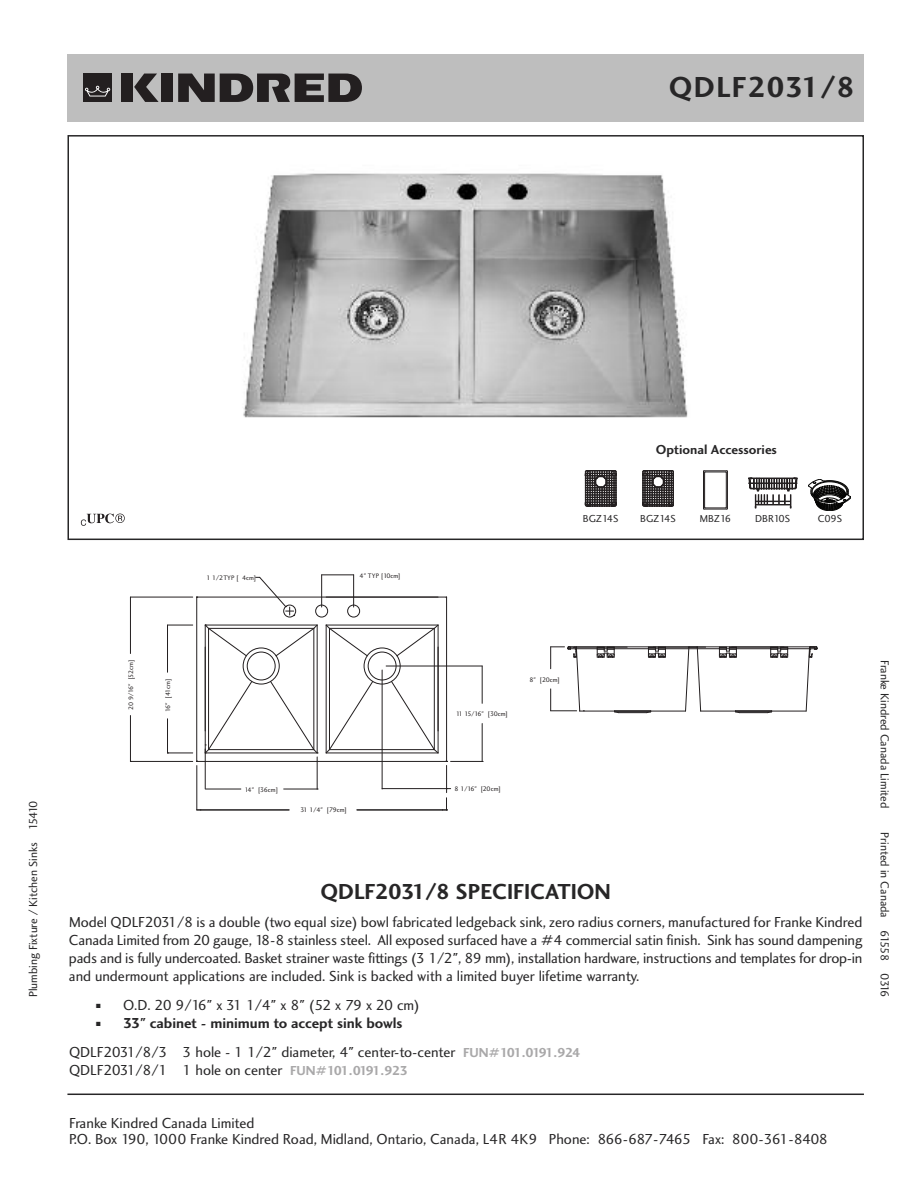
<style>
.page{position:relative;width:918px;height:1188px;background:#fff}
.page>*{position:absolute;margin:0;border:0;box-sizing:border-box;transform-origin:0 0}
.t1{font:30px "Charlotte Sans Bold Plain";letter-spacing:.05em;color:#272627}
.t2{font:22.5px "Charlotte Sans Bold Plain";color:#272627}
.t3{font:15px/18px "Charlotte Sans Book Plain";color:#272627}
.t4{font:15px "Charlotte Sans Bold Plain";color:#272627}
.t5{font:15px "Charlotte Sans Book Plain";letter-spacing:-.07em;color:#272627}
.t6{font:13.5px "Charlotte Sans Bold Plain";color:#272627}
.t7{font:12px "Charlotte Sans Book Plain";color:#272627}
.t8{font:10.5px "Charlotte Sans Book Plain";color:#272627}
.t9{font:6.75px "Charlotte Sans Book Plain";color:#231f20}
.t10{font:6.75px "Charlotte Sans Book Plain";letter-spacing:-.12em;color:#231f20}
.s1{font-family:"Charlotte Sans Bold Plain";font-size:13.5px;color:#a9a8a9}
</style>
<div class="page">
<div style="left:68px;top:54px;width:796px;height:68px;background:#bebebe"></div>
<img style="left:243px;top:173px;width:476px;height:299px">
<div style="left:68px;top:135px;width:796px;height:405px;border:2px solid #272627"></div>
<hr style="left:196px;top:597px;width:1px;height:164px;background:#231f20">
<hr style="left:446px;top:597px;width:1px;height:164px;background:#231f20">
<hr style="left:197px;top:597px;width:250px;height:1px;background:#231f20">
<hr style="left:197px;top:761px;width:250px;height:1px;background:#231f20">
<hr style="left:317px;top:625px;width:1px;height:128px;background:#231f20">
<hr style="left:326px;top:625px;width:1px;height:128px;background:#231f20">
<hr style="left:205px;top:753px;width:112px;height:1px;background:#231f20">
<hr style="left:326px;top:753px;width:112px;height:1px;background:#231f20">
<hr style="left:205px;top:625px;width:112px;height:1px;background:#231f20">
<hr style="left:326px;top:625px;width:112px;height:1px;background:#231f20">
<div style="left:315px;top:605px;width:13px;height:12px;border:1px solid #231f20;border-radius:50%"></div>
<div style="left:347px;top:605px;width:13px;height:12px;border:1px solid #231f20;border-radius:50%"></div>
<div style="left:283px;top:605px;width:13px;height:12px;border:1px solid #231f20;border-radius:50%"></div>
<div style="left:247px;top:652px;width:29px;height:28px;border:1px solid #231f20;border-radius:50%"></div>
<div style="left:243px;top:648px;width:37px;height:36px;border:1px solid #231f20;border-radius:50%"></div>
<div style="left:368px;top:652px;width:28px;height:28px;border:1px solid #231f20;border-radius:50%"></div>
<div style="left:364px;top:648px;width:37px;height:36px;border:1px solid #231f20;border-radius:50%"></div>
<hr style="left:438px;top:647px;width:1px;height:84px;background:#231f20">
<hr style="left:205px;top:647px;width:1px;height:84px;background:#231f20">
<svg style="left:325px;top:624px;width:43px;height:33px"></svg>
<svg style="left:396px;top:624px;width:43px;height:33px"></svg>
<svg style="left:325px;top:681px;width:49px;height:73px"></svg>
<svg style="left:391px;top:681px;width:48px;height:73px"></svg>
<svg style="left:275px;top:624px;width:43px;height:33px"></svg>
<hr style="left:130px;top:597px;width:63px;height:1px;background:#231f20">
<hr style="left:130px;top:761px;width:63px;height:1px;background:#231f20">
<hr style="left:130px;top:597px;width:1px;height:57px;background:#231f20">
<hr style="left:130px;top:716px;width:1px;height:45px;background:#231f20">
<svg style="left:550px;top:646px;width:268px;height:67px"></svg>
<svg style="left:256px;top:576px;width:39px;height:40px"></svg>
<hr style="left:205px;top:749px;width:1px;height:40px;background:#231f20">
<hr style="left:317px;top:757px;width:1px;height:32px;background:#231f20">
<hr style="left:205px;top:789px;width:36px;height:1px;background:#231f20">
<hr style="left:284px;top:789px;width:33px;height:1px;background:#231f20">
<svg style="left:270px;top:681px;width:48px;height:73px"></svg>
<hr style="left:321px;top:575px;width:1px;height:32px;background:#231f20">
<hr style="left:353px;top:575px;width:1px;height:32px;background:#231f20">
<hr style="left:322px;top:575px;width:32px;height:1px;background:#231f20">
<svg style="left:168px;top:625px;width:25px;height:1px"></svg>
<hr style="left:167px;top:625px;width:1px;height:47px;background:#231f20">
<hr style="left:167px;top:719px;width:1px;height:34px;background:#231f20">
<svg style="left:204px;top:624px;width:43px;height:33px"></svg>
<svg style="left:204px;top:681px;width:49px;height:73px"></svg>
<svg style="left:168px;top:753px;width:25px;height:1px"></svg>
<hr style="left:382px;top:670px;width:1px;height:119px;background:#231f20">
<hr style="left:382px;top:788px;width:69px;height:1px;background:#231f20">
<hr style="left:386px;top:666px;width:96px;height:1px;background:#231f20">
<hr style="left:451px;top:761px;width:31px;height:1px;background:#231f20">
<hr style="left:482px;top:666px;width:1px;height:37px;background:#231f20">
<hr style="left:482px;top:724px;width:1px;height:37px;background:#231f20">
<hr style="left:196px;top:766px;width:1px;height:44px;background:#231f20">
<hr style="left:201px;top:810px;width:88px;height:1px;background:#231f20">
<hr style="left:357px;top:810px;width:86px;height:1px;background:#231f20">
<svg style="left:443px;top:760px;width:5px;height:51px"></svg>
<hr style="left:67px;top:1094px;width:797px;height:1px;background:#272627">
<svg style="left:81px;top:514px;width:44px;height:12px"></svg>
<svg style="left:134px;top:74px;width:25px;height:28px"></svg>
<div style="left:161px;top:74px;width:12px;height:28px;background:#231f20"></div>
<svg style="left:178px;top:74px;width:184px;height:28px"></svg>
<div style="left:84px;top:74px;width:28px;height:28px;background:#231f20"></div>
<div style="left:121px;top:74px;width:12px;height:28px;background:#231f20"></div>
<svg style="left:85px;top:86px;width:25px;height:11px"></svg>
<hr style="left:727px;top:471px;width:1px;height:37px;background:#231f20">
<hr style="left:726px;top:473px;width:1px;height:34px;background:#231f20">
<svg style="left:703px;top:507px;width:25px;height:3px"></svg>
<hr style="left:704px;top:473px;width:1px;height:34px;background:#231f20">
<svg style="left:704px;top:471px;width:24px;height:2px"></svg>
<hr style="left:703px;top:471px;width:1px;height:37px;background:#231f20">
<svg style="left:642px;top:470px;width:32px;height:37px"></svg>
<svg style="left:585px;top:470px;width:32px;height:37px"></svg>
<svg style="left:748px;top:478px;width:49px;height:30px"></svg>
<svg style="left:808px;top:479px;width:43px;height:32px"></svg>
<h1 class="t1" style="left:669px;top:76px;width:188px">QDLF2031/8</h1>
<p class="t9" style="left:206px;top:575px;width:52px">1 1/2TYP [ 4cm]</p>
<p class="t9" style="left:360px;top:573px;width:43px">4" TYP [10cm]</p>
<p class="t6" style="left:656px;top:444px;width:123px">Optional Accessories</p>
<p class="t8" style="left:583px;top:515px;width:37px">BGZ14S</p>
<p class="t8" style="left:640px;top:515px;width:37px">BGZ14S</p>
<p class="t8" style="left:700px;top:515px;width:33px">MBZ16</p>
<p class="t8" style="left:755px;top:515px;width:37px">DBR10S</p>
<p class="t8" style="left:818px;top:515px;width:26px">C09S</p>
<p class="t7" style="left:29px;top:997px;width:199px;rotate:-90deg">Plumbing Fixture / Kitchen Sinks 15410</p>
<p class="t9" style="left:128px;top:710px;width:51px;rotate:-90deg">20 9/16" [52cm]</p>
<p class="t9" style="left:165px;top:712px;width:34px;rotate:-90deg">16" [41cm]</p>
<p class="t9" style="left:245px;top:787px;width:35px">14" [36cm]</p>
<p class="t9" style="left:300px;top:808px;width:48px">31 1/4" [79cm]</p>
<p class="t10" style="left:456px;top:712px;width:53px">11 15/16" [30cm]</p>
<p class="t9" style="left:530px;top:677px;width:32px">8" [20cm]</p>
<p class="t9" style="left:455px;top:787px;width:48px">8 1/16" [20cm]</p>
<h2 class="t2" style="left:321px;top:883px;width:292px">QDLF2031/8 SPECIFICATION</h2>
<p class="t3" style="left:69px;top:915px;width:795px;text-align:justify">Model QDLF2031/8 is a double (two equal size) bowl fabricated ledgeback sink, zero radius corners, manufactured for Franke Kindred Canada Limited from 20 gauge, 18-8 stainless steel. All exposed surfaced have a #4 commercial satin finish. Sink has sound dampening pads and is fully undercoated. Basket strainer waste fittings (3 1/2", 89 mm), installation hardware, instructions and templates for drop-in and undermount applications are included. Sink is backed with a limited buyer lifetime warranty.</p>
<p class="t5" style="left:96px;top:999px;width:325px">■ O.D. 20 9/16" x 31 1/4" x 8" (52 x 79 x 20 cm)</p>
<p class="t4" style="left:96px;top:1017px;width:308px">■ 33" cabinet - minimum to accept sink bowls</p>
<p class="t3" style="left:69px;top:1044px;width:513px">QDLF2031/8/3 3 hole - 1 1/2" diameter, 4" center-to-center <span class="s1">FUN#101.0191.924<br></span>QDLF2031/8/1 1 hole on center <span class="s1">FUN#101.0191.923</span></p>
<p class="t3" style="left:69px;top:1116px;width:761px;line-height:16.5px">Franke Kindred Canada Limited<br>P.O. Box 190, 1000 Franke Kindred Road, Midland, Ontario, Canada, L4R 4K9 Phone: 866-687-7465 Fax: 800-361-8408</p>
<p class="t7" style="left:889px;top:660px;width:150px;rotate:90deg">Franke Kindred Canada Limited</p>
<p class="t7" style="left:889px;top:832px;width:167px;rotate:90deg">Printed in Canada 61558 0316</p>
</div>
